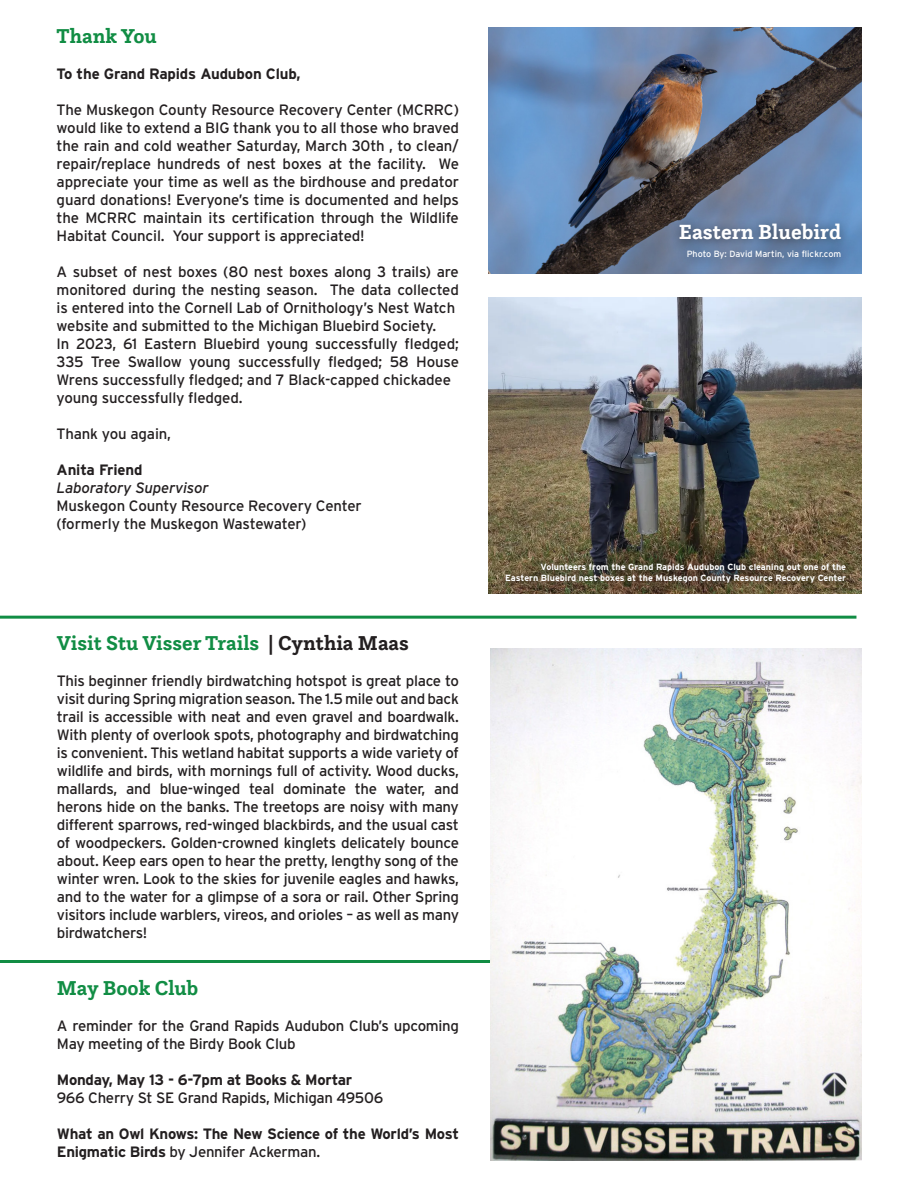
<style>
.page{position:relative;width:918px;height:1188px;background:#fff}
.page>*{position:absolute;margin:0;border:0;box-sizing:border-box;transform-origin:0 0}
.t1{font:700 21.45px "Questa Slab";color:#fff}
.t2{font:700 21px "Questa Slab";color:#118d44}
.t3{font:15px/18px "Interstate";letter-spacing:-.02em;color:#231f20;text-align:justify}
.t4{font:700 15px/18px "Interstate";letter-spacing:-.02em;color:#231f20}
.t5{font:italic 15px "Interstate";letter-spacing:-.01em;color:#231f20}
.t6{font:700 9px/10.5px "Interstate";color:#fff;text-align:right}
.t7{font:9px "Interstate";color:#fff}
.s1{color:#231f20}
.s2{font-weight:400}
</style>
<div class="page">
<img style="left:489px;top:27px;width:372px;height:247px">
<img style="left:489px;top:297px;width:372px;height:297px">
<div style="left:669px;top:215px;width:182px;height:56px;background:#231f20;opacity:.75"></div>
<div style="left:494px;top:555px;width:362px;height:39px;background:#231f20;opacity:.75"></div>
<hr style="left:0;top:616px;width:856px;height:3px;background:#118d44">
<hr style="left:0;top:960px;width:856px;height:3px;background:#118d44">
<img style="left:491px;top:648px;width:370px;height:513px">
<p class="t2" style="left:57px;top:22px;width:102px">Thank You</p>
<p class="t4" style="left:57px;top:64px;width:245px">To the Grand Rapids Audubon Club,</p>
<p class="t3" style="left:57px;top:100px;width:404px">The Muskegon County Resource Recovery Center (MCRRC) would like to extend a BIG thank you to all those who braved the rain and cold weather Saturday, March 30th , to clean/ repair/replace hundreds of nest boxes at the facility. We appreciate your time as well as the birdhouse and predator guard donations! Everyone’s time is documented and helps the MCRRC maintain its certification through the Wildlife Habitat Council. Your support is appreciated!</p>
<p class="t3" style="left:57px;top:262px;width:404px">A subset of nest boxes (80 nest boxes along 3 trails) are monitored during the nesting season. The data collected is entered into the Cornell Lab of Ornithology’s Nest Watch</p>
<p class="t3" style="left:57px;top:316px;width:381px">website and submitted to the Michigan Bluebird Society.</p>
<p class="t3" style="left:57px;top:334px;width:404px">In 2023, 61 Eastern Bluebird young successfully fledged; 335 Tree Swallow young successfully fledged; 58 House Wrens successfully fledged; and 7 Black-capped chickadee</p>
<p class="t3" style="left:57px;top:388px;width:188px">young successfully fledged.</p>
<p class="t3" style="left:57px;top:424px;width:116px">Thank you again,</p>
<p class="t4" style="left:57px;top:460px;width:87px">Anita Friend</p>
<p class="t5" style="left:57px;top:479px;width:154px">Laboratory Supervisor</p>
<p class="t3" style="left:57px;top:496px;width:307px">Muskegon County Resource Recovery Center</p>
<p class="t3" style="left:57px;top:514px;width:251px">(formerly the Muskegon Wastewater)</p>
<p class="t2" style="left:57px;top:630px;width:354px">Visit Stu Visser Trails <span class="s1">| Cynthia Maas</span></p>
<p class="t3" style="left:57px;top:672px;width:404px">This beginner friendly birdwatching hotspot is great place to visit during Spring migration season. The 1.5 mile out and back trail is accessible with neat and even gravel and boardwalk.<br>With plenty of overlook spots, photography and birdwatching is convenient. This wetland habitat supports a wide variety of wildlife and birds, with mornings full of activity. Wood ducks, mallards, and blue-winged teal dominate the water, and herons hide on the banks. The treetops are noisy with many different sparrows, red-winged blackbirds, and the usual cast of woodpeckers. Golden-crowned kinglets delicately bounce about. Keep ears open to hear the pretty, lengthy song of the winter wren. Look to the skies for juvenile eagles and hawks, and to the water for a glimpse of a sora or rail. Other Spring visitors include warblers, vireos, and orioles – as well as many birdwatchers!</p>
<p class="t2" style="left:57px;top:974px;width:143px">May Book Club</p>
<p class="t3" style="left:57px;top:1016px;width:404px">A reminder for the Grand Rapids Audubon Club’s upcoming<br>May meeting of the Birdy Book Club</p>
<p class="t4" style="left:57px;top:1070px;width:297px">Monday, May 13 - 6-7pm at Books &amp; Mortar</p>
<p class="t3" style="left:57px;top:1088px;width:328px">966 Cherry St SE Grand Rapids, Michigan 49506</p>
<p class="t4" style="left:57px;top:1124px;width:404px">What an Owl Knows: The New Science of the World’s Most<br>Enigmatic Birds <span class="s2">by Jennifer Ackerman.</span></p>
<p class="t1" style="left:679px;top:218px;width:164px">Eastern Bluebird</p>
<p class="t7" style="left:687px;top:249px;width:156px">Photo By: David Martin, via flickr.com</p>
<p class="t6" style="left:505px;top:562px;width:342px">Volunteers from the Grand Rapids Audubon Club cleaning out one of the<br>Eastern Bluebird nest boxes at the Muskegon County Resource Recovery Center</p>
</div>
